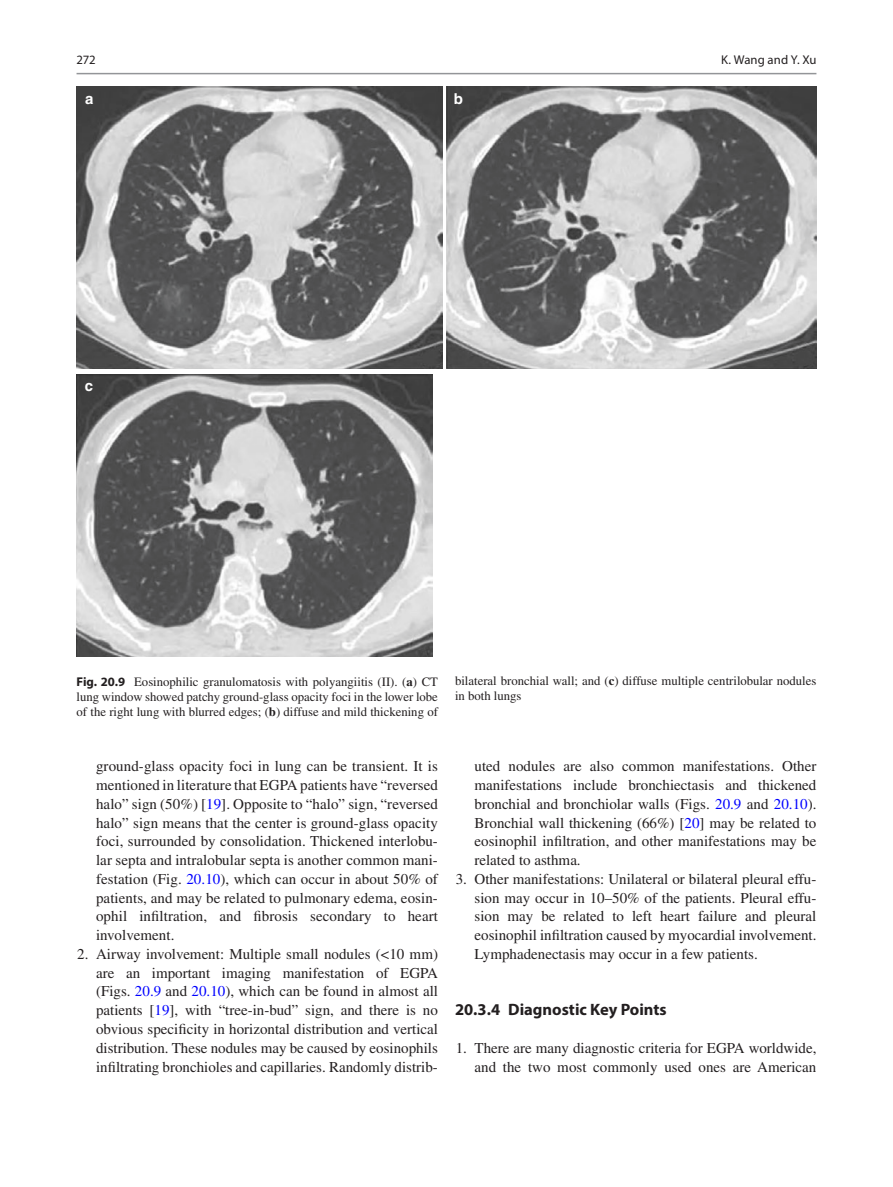
<style>
.page{position:relative;width:893px;height:1187px;background:#fff}
.page>*{position:absolute;margin:0;border:0;box-sizing:border-box;transform-origin:0 0}
._2_hd{font:700 16.5px "Myriad Pro";color:#231f20}
.t1{font:15px/18.8px "Times LT Std";color:#231f20;text-align:justify}
.t2{font:15px "Helvetica Bold 2";color:#fff}
.t3{font:12.75px/15px "Times LT Std";color:#231f20;text-align:justify}
.t4{font:12.75px "Myriad Pro";color:#231f20}
.s1{font-family:"Myriad Pro";font-weight:700}
.s2{font-weight:700}
.s3{color:#00f}
</style>
<div class="page">
<img style="left:77px;top:87px;width:365px;height:282px">
<img style="left:446px;top:87px;width:370px;height:282px">
<img style="left:77px;top:374px;width:355px;height:282px">
<hr style="left:77px;top:73px;width:739px;height:1px;background:#939598">
<p class="t4" style="left:77px;top:52px;width:21px">272</p>
<p class="t2" style="left:85px;top:89px;width:10px">a</p>
<p class="t2" style="left:85px;top:376px;width:10px">c</p>
<p class="t2" style="left:454px;top:89px;width:11px">b</p>
<p class="t4" style="left:721px;top:52px;width:97px">K. Wang and Y. Xu</p>
<p class="t3" style="left:77px;top:673px;width:363px"><span class="s1">Fig. 20.9</span> Eosinophilic granulomatosis with polyangiitis (II). (<span class="s2">a</span>) CT lung window showed patchy ground-glass opacity foci in the lower lobe of the right lung with blurred edges; (<span class="s2">b</span>) diffuse and mild thickening of</p>
<p class="t3" style="left:455px;top:673px;width:363px">bilateral bronchial wall; and (<span class="s2">c</span>) diffuse multiple centrilobular nodules in both lungs</p>
<p class="t1" style="left:96px;top:756px;width:343px">ground-glass opacity foci in lung can be transient. It is mentioned in literature that EGPA patients have “reversed halo” sign (50%) [<span class="s3">19</span>]. Opposite to “halo” sign, “reversed halo” sign means that the center is ground-glass opacity foci, surrounded by consolidation. Thickened interlobu&shy;lar septa and intralobular septa is another common mani&shy;festation (Fig. <span class="s3">20.10</span>), which can occur in about 50% of patients, and may be related to pulmonary edema, eosin&shy;ophil infiltration, and fibrosis secondary to heart involvement.</p>
<p class="t1" style="left:96px;top:944px;width:343px;text-indent:-19px">2. Airway involvement: Multiple small nodules (&lt;10 mm) are an important imaging manifestation of EGPA (Figs. <span class="s3">20.9</span> and <span class="s3">20.10</span>), which can be found in almost all patients [<span class="s3">19</span>], with “tree-in-bud” sign, and there is no obvious specificity in horizontal distribution and vertical distribution. These nodules may be caused by eosinophils infiltrating bronchioles and capillaries. Randomly distrib-</p>
<p class="t1" style="left:474px;top:756px;width:343px">uted nodules are also common manifestations. Other manifestations include bronchiectasis and thickened bronchial and bronchiolar walls (Figs. <span class="s3">20.9</span> and <span class="s3">20.10</span>).<br>Bronchial wall thickening (66%) [<span class="s3">20</span>] may be related to eosinophil infiltration, and other manifestations may be related to asthma.</p>
<p class="t1" style="left:474px;top:869px;width:343px;text-indent:-19px">3. Other manifestations: Unilateral or bilateral pleural effu&shy;sion may occur in 10–50% of the patients. Pleural effu&shy;sion may be related to left heart failure and pleural eosinophil infiltration caused by myocardial involvement.<br>Lymphadenectasis may occur in a few patients.</p>
<h3 class="_2_hd" style="left:455px;top:998px;width:213px">20.3.4 Diagnostic Key Points</h3>
<p class="t1" style="left:456px;top:1038px;width:362px;text-align:right">1. There are many diagnostic criteria for EGPA worldwide, and the two most commonly used ones are American</p>
</div>
